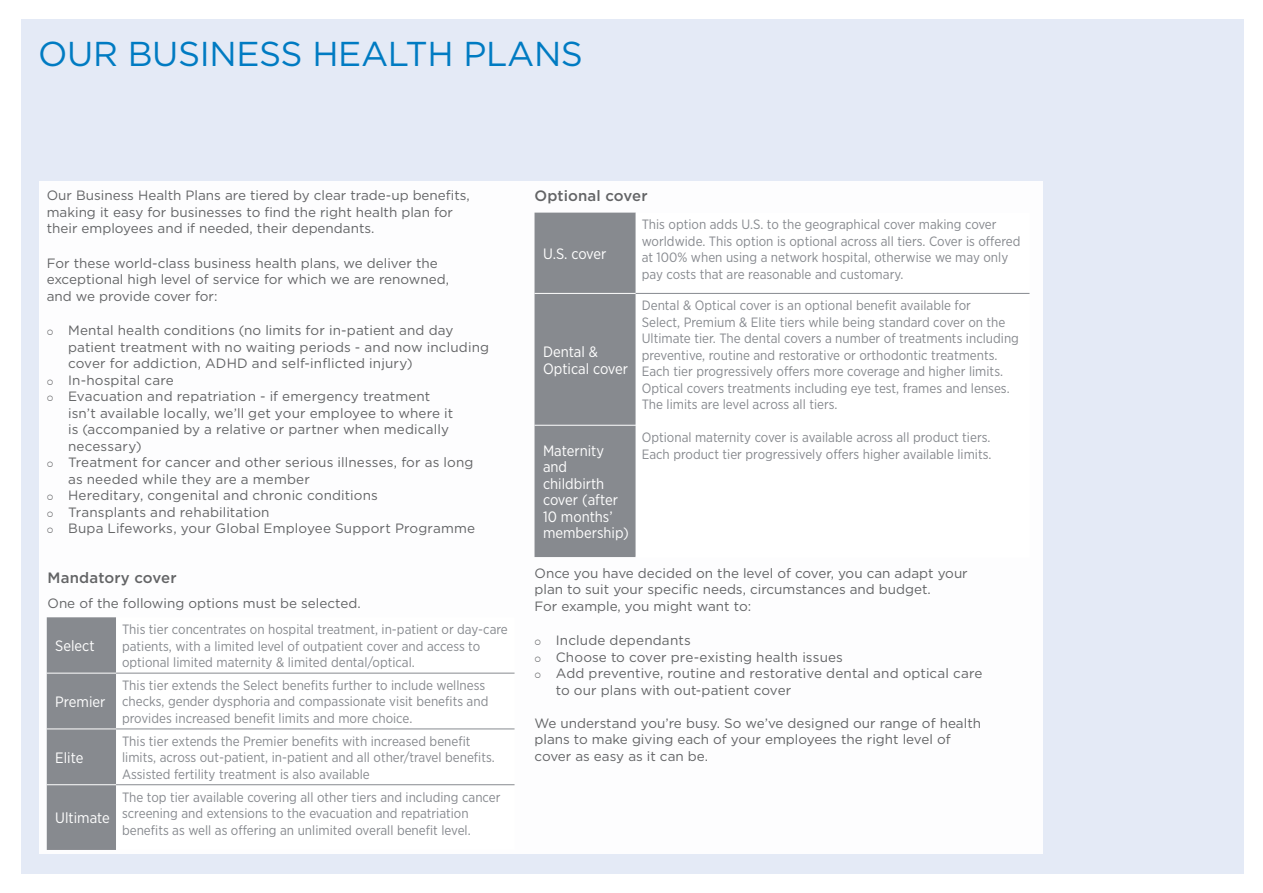
<style>
.page{position:relative;width:1263px;height:893px;background:#fff}
.page>*{position:absolute;margin:0;border:0;box-sizing:border-box;transform-origin:0 0}
.t1{font:34.5px "Gotham";letter-spacing:-.01em;color:#007bc2}
.t2{font:15px/16.5px "Gotham Narrow";color:#fff}
.t3{font:500 15px "Gotham";letter-spacing:.01em;color:#636466}
.t4{font:13.5px/16.5px "Gotham Narrow";color:#878a8f}
.t5{font:13.5px/16.5px "Gotham";color:#636466}
</style>
<div class="page">
<div style="left:21px;top:19px;width:1223px;height:855px;background:#e4eaf6"></div>
<div style="left:39px;top:182px;width:1003px;height:672px;background:#fff"></div>
<div style="left:47px;top:617px;width:69px;height:233px;background:#878a8f"></div>
<svg style="left:116px;top:672px;width:398px;height:114px"></svg>
<hr style="left:47px;top:673px;width:69px;height:1px;background:#fff">
<hr style="left:47px;top:729px;width:69px;height:1px;background:#fff">
<hr style="left:47px;top:784px;width:69px;height:1px;background:#fff">
<hr style="left:116px;top:673px;width:398px;height:1px;background:#878a8f">
<hr style="left:116px;top:729px;width:398px;height:1px;background:#878a8f">
<hr style="left:116px;top:784px;width:398px;height:1px;background:#878a8f">
<div style="left:534px;top:213px;width:102px;height:344px;background:#878a8f"></div>
<hr style="left:534px;top:293px;width:102px;height:1px;background:#fff">
<hr style="left:636px;top:293px;width:393px;height:1px;background:#878a8f">
<hr style="left:534px;top:425px;width:102px;height:1px;background:#fff">
<h1 class="t1" style="left:38px;top:32px;width:546px">OUR BUSINESS HEALTH PLANS</h1>
<p class="t5" style="left:47px;top:187px;width:425px">Our Business Health Plans are tiered by clear trade-up benefits, making it easy for businesses to find the right health plan for their employees and if needed, their dependants.</p>
<p class="t5" style="left:47px;top:254px;width:404px">For these world-class business health plans, we deliver the exceptional high level of service for which we are renowned, and we provide cover for:</p>
<p class="t5" style="left:68px;top:322px;width:423px;text-indent:-21px">○ Mental health conditions (no limits for in-patient and day patient treatment with no waiting periods - and now including cover for addiction, ADHD and self-inflicted injury)</p>
<p class="t5" style="left:47px;top:371px;width:129px">○ In-hospital care</p>
<p class="t5" style="left:68px;top:388px;width:387px;text-indent:-21px">○ Evacuation and repatriation - if emergency treatment isn’t available locally, we’ll get your employee to where it is (accompanied by a relative or partner when medically necessary)</p>
<p class="t5" style="left:68px;top:454px;width:407px;text-indent:-21px">○ Treatment for cancer and other serious illnesses, for as long as needed while they are a member</p>
<p class="t5" style="left:47px;top:487px;width:333px">○ Hereditary, congenital and chronic conditions</p>
<p class="t5" style="left:47px;top:503px;width:224px">○ Transplants and rehabilitation</p>
<p class="t5" style="left:47px;top:520px;width:430px">○ Bupa Lifeworks, your Global Employee Support Programme</p>
<p class="t3" style="left:48px;top:568px;width:131px">Mandatory cover</p>
<p class="t5" style="left:48px;top:595px;width:315px">One of the following options must be selected.</p>
<p class="t2" style="left:55px;top:637px;width:41px">Select</p>
<p class="t2" style="left:55px;top:693px;width:52px">Premier</p>
<p class="t2" style="left:55px;top:749px;width:30px">Elite</p>
<p class="t2" style="left:55px;top:809px;width:56px">Ultimate</p>
<p class="t4" style="left:122px;top:621px;width:387px">This tier concentrates on hospital treatment, in-patient or day-care patients, with a limited level of outpatient cover and access to optional limited maternity &amp; limited dental/optical.</p>
<p class="t4" style="left:122px;top:677px;width:368px">This tier extends the Select benefits further to include wellness checks, gender dysphoria and compassionate visit benefits and provides increased benefit limits and more choice.</p>
<p class="t4" style="left:122px;top:732px;width:374px">This tier extends the Premier benefits with increased benefit limits, across out-patient, in-patient and all other/travel benefits.<br>Assisted fertility treatment is also available</p>
<p class="t4" style="left:122px;top:788px;width:380px">The top tier available covering all other tiers and including cancer screening and extensions to the evacuation and repatriation benefits as well as offering an unlimited overall benefit level.</p>
<p class="t3" style="left:534px;top:186px;width:114px">Optional cover</p>
<p class="t2" style="left:543px;top:245px;width:65px">U.S. cover</p>
<p class="t2" style="left:543px;top:343px;width:87px">Dental &amp;<br>Optical cover</p>
<p class="t2" style="left:543px;top:442px;width:87px">Maternity and childbirth cover (after<br>10 months’ membership)</p>
<p class="t4" style="left:642px;top:216px;width:380px">This option adds U.S. to the geographical cover making cover worldwide. This option is optional across all tiers. Cover is offered at 100% when using a network hospital, otherwise we may only pay costs that are reasonable and customary.</p>
<p class="t4" style="left:642px;top:297px;width:379px">Dental &amp; Optical cover is an optional benefit available for<br>Select, Premium &amp; Elite tiers while being standard cover on the Ultimate tier. The dental covers a number of treatments including preventive, routine and restorative or orthodontic treatments.<br>Each tier progressively offers more coverage and higher limits.<br>Optical covers treatments including eye test, frames and lenses.<br>The limits are level across all tiers.</p>
<p class="t4" style="left:642px;top:429px;width:351px">Optional maternity cover is available across all product tiers.<br>Each product tier progressively offers higher available limits.</p>
<p class="t5" style="left:534px;top:564px;width:435px">Once you have decided on the level of cover, you can adapt your plan to suit your specific needs, circumstances and budget.<br>For example, you might want to:</p>
<p class="t5" style="left:534px;top:632px;width:158px">○ Include dependants</p>
<p class="t5" style="left:534px;top:648px;width:310px">○ Choose to cover pre-existing health issues</p>
<p class="t5" style="left:556px;top:665px;width:428px;text-indent:-21px">○ Add preventive, routine and restorative dental and optical care to our plans with out-patient cover</p>
<p class="t5" style="left:534px;top:714px;width:448px">We understand you’re busy. So we’ve designed our range of health plans to make giving each of your employees the right level of cover as easy as it can be.</p>
</div>
